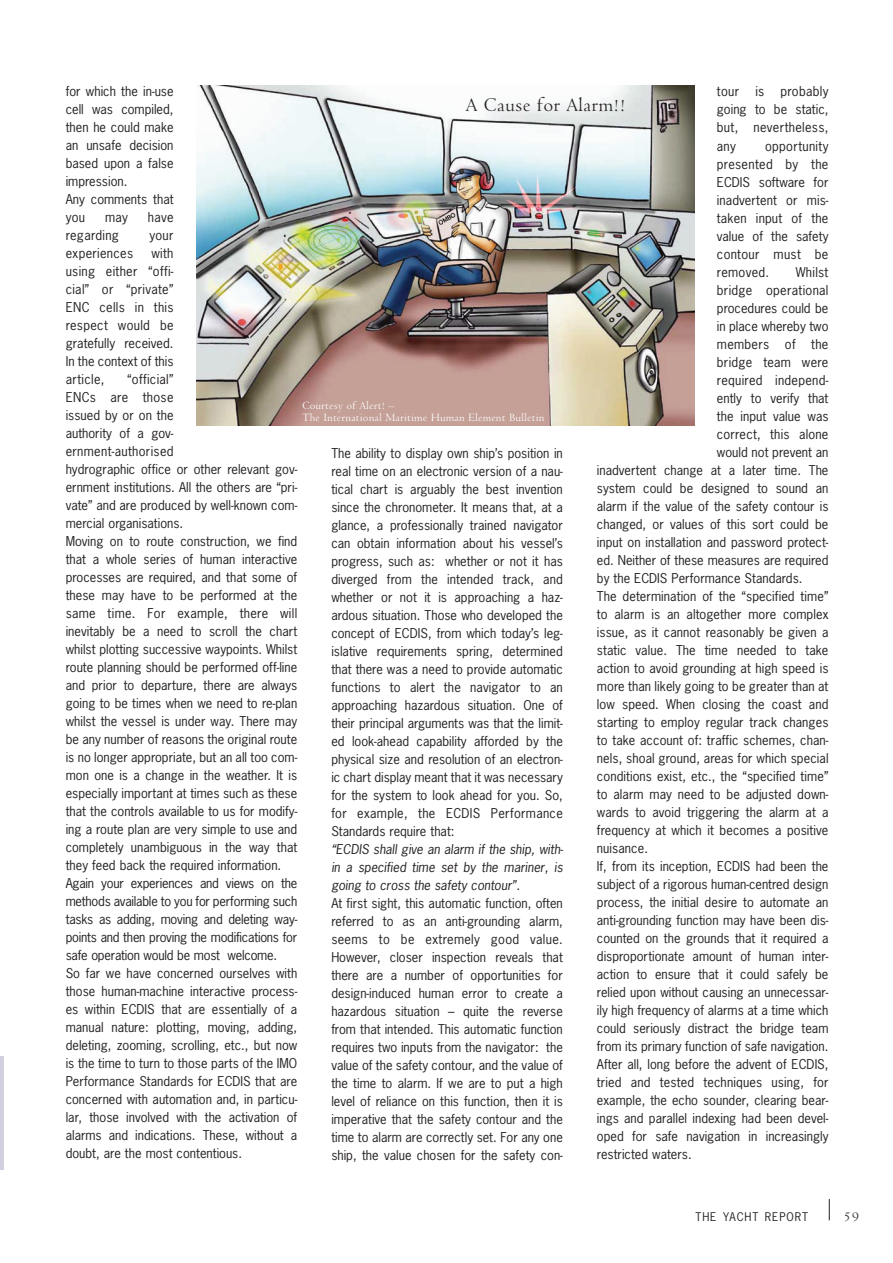
<style>
.page{position:relative;width:893px;height:1263px;background:#fff}
.page>*{position:absolute;margin:0;border:0;box-sizing:border-box;transform-origin:0 0}
.t1{font:21px "Venetian 301 BT";color:#231f20}
.t2{font:15px "Venetian 301 BT";color:#231f20}
.t3{font:12.75px/18px "News Gothic";color:#231f20;text-align:justify}
.t4{font:italic 12.75px/18px "News Gothic";color:#231f20;text-align:justify}
.t5{font:12.75px "News Gothic";letter-spacing:.025em;color:#231f20}
.t6{font:12px/12px "Venetian 301 BT";color:#fff}
.t7{font:11.25px "News Gothic";letter-spacing:.075em;color:#231f20}
</style>
<div class="page">
<svg style="left:828px;top:1199px;width:1px;height:21px"></svg>
<hr style="left:0;top:1057px;width:4px;height:113px;background:#d0d0df">
<img style="left:196px;top:85px;width:498px;height:340px">
<p class="t3" style="left:66px;top:84px;width:109px;text-align:left">for which the in-use cell was compiled, then he could make an unsafe decision based upon a false impression.<br>Any comments that you</p>
<p class="t3" style="left:717px;top:84px;width:24px">tour</p>
<p class="t3" style="left:755px;top:84px;width:10px">is</p>
<p class="t3" style="left:717px;top:84px;width:113px;text-indent:63px">probably going to be static, but, nevertheless, any</p>
<h1 class="t1" style="left:466px;top:97px;width:162px">A Cause for Alarm!!</h1>
<p class="t3" style="left:717px;top:138px;width:113px;text-indent:48px">opportunity presented by the ECDIS software for inadvertent or mis&shy;taken input of the value of the safety contour must be removed.</p>
<p class="t3" style="left:105px;top:210px;width:24px">may</p>
<p class="t3" style="left:148px;top:210px;width:27px">have</p>
<p class="t5" style="left:66px;top:231px;width:55px">regarding</p>
<p class="t3" style="left:149px;top:228px;width:26px">your</p>
<p class="t5" style="left:66px;top:249px;width:69px">experiences</p>
<p class="t3" style="left:66px;top:246px;width:109px;text-indent:86px">with using either “offi&shy;cial” or “private” ENC cells in this respect would be gratefully received.<br>In the context of this article,</p>
<p class="t3" style="left:795px;top:264px;width:34px">Whilst</p>
<p class="t5" style="left:717px;top:285px;width:113px">bridge operational</p>
<p class="t3" style="left:717px;top:300px;width:113px">procedures could be</p>
<p class="t3" style="left:717px;top:318px;width:113px">in place whereby two</p>
<p class="t5" style="left:717px;top:339px;width:113px">members of the</p>
<p class="t5" style="left:717px;top:357px;width:113px">bridge team were</p>
<p class="t5" style="left:717px;top:375px;width:113px">required independ-</p>
<p class="t3" style="left:717px;top:390px;width:113px">ently to verify that</p>
<p class="t3" style="left:717px;top:408px;width:113px">the input value was</p>
<p class="t3" style="left:717px;top:426px;width:113px">correct, this alone</p>
<p class="t3" style="left:717px;top:444px;width:113px">would not prevent an</p>
<p class="t3" style="left:597px;top:462px;width:233px">inadvertent change at a later time. The</p>
<p class="t3" style="left:597px;top:480px;width:233px">system could be designed to sound an</p>
<p class="t3" style="left:597px;top:498px;width:233px">alarm if the value of the safety contour is</p>
<p class="t3" style="left:597px;top:516px;width:233px">changed, or values of this sort could be</p>
<p class="t3" style="left:597px;top:534px;width:233px">input on installation and password protect-</p>
<p class="t3" style="left:597px;top:552px;width:233px">ed. Neither of these measures are required</p>
<p class="t3" style="left:597px;top:570px;width:207px">by the ECDIS Performance Standards.</p>
<p class="t3" style="left:597px;top:588px;width:233px">The determination of the “specified time”</p>
<p class="t3" style="left:597px;top:606px;width:233px">to alarm is an altogether more complex</p>
<p class="t3" style="left:597px;top:624px;width:233px">issue, as it cannot reasonably be given a</p>
<p class="t3" style="left:597px;top:642px;width:233px">static value. The time needed to take</p>
<p class="t3" style="left:597px;top:660px;width:233px">action to avoid grounding at high speed is</p>
<p class="t3" style="left:597px;top:678px;width:233px">more than likely going to be greater than at</p>
<p class="t3" style="left:597px;top:696px;width:233px">low speed. When closing the coast and</p>
<p class="t3" style="left:597px;top:714px;width:233px">starting to employ regular track changes</p>
<p class="t3" style="left:597px;top:732px;width:233px">to take account of: traffic schemes, chan-</p>
<p class="t3" style="left:597px;top:750px;width:233px">nels, shoal ground, areas for which special</p>
<p class="t3" style="left:597px;top:768px;width:233px">conditions exist, etc., the “specified time”</p>
<p class="t3" style="left:597px;top:786px;width:233px">to alarm may need to be adjusted down-</p>
<p class="t3" style="left:597px;top:804px;width:233px">wards to avoid triggering the alarm at a</p>
<p class="t3" style="left:597px;top:822px;width:233px">frequency at which it becomes a positive</p>
<p class="t3" style="left:597px;top:840px;width:53px">nuisance.</p>
<p class="t3" style="left:597px;top:858px;width:233px">If, from its inception, ECDIS had been the</p>
<p class="t3" style="left:597px;top:876px;width:233px">subject of a rigorous human-centred design</p>
<p class="t3" style="left:597px;top:894px;width:233px">process, the initial desire to automate an</p>
<p class="t3" style="left:597px;top:912px;width:233px">anti-grounding function may have been dis-</p>
<p class="t3" style="left:597px;top:930px;width:233px">counted on the grounds that it required a</p>
<p class="t3" style="left:597px;top:948px;width:233px">disproportionate amount of human inter-</p>
<p class="t3" style="left:597px;top:966px;width:233px">action to ensure that it could safely be</p>
<p class="t3" style="left:597px;top:984px;width:233px">relied upon without causing an unnecessar-</p>
<p class="t3" style="left:597px;top:1002px;width:233px">ily high frequency of alarms at a time which</p>
<p class="t3" style="left:597px;top:1020px;width:233px">could seriously distract the bridge team</p>
<p class="t3" style="left:597px;top:1038px;width:233px">from its primary function of safe navigation.</p>
<p class="t3" style="left:597px;top:1056px;width:233px">After all, long before the advent of ECDIS,</p>
<p class="t3" style="left:597px;top:1074px;width:233px">tried and tested techniques using, for</p>
<p class="t3" style="left:597px;top:1092px;width:233px">example, the echo sounder, clearing bear-</p>
<p class="t3" style="left:597px;top:1110px;width:233px">ings and parallel indexing had been devel-</p>
<p class="t3" style="left:597px;top:1128px;width:233px">oped for safe navigation in increasingly</p>
<p class="t3" style="left:597px;top:1146px;width:96px">restricted waters.</p>
<p class="t3" style="left:66px;top:372px;width:233px;text-align:left;text-indent:61px">“official”<br>ENCs are those<br>issued by or on the<br>authority of a gov-<br>ernment-authorised<br>hydrographic office or other relevant gov&shy;ernment institutions. All the others are “pri&shy;vate” and are produced by well-known com&shy;mercial organisations.<br>Moving on to route construction, we find that a whole series of human interactive processes are required, and that some of these may have to be performed at the same time. For example, there will inevitably be a need to scroll the chart whilst plotting successive waypoints. Whilst route planning should be performed off-line and prior to departure, there are always going to be times when we need to re-plan whilst the vessel is under way. There may be any number of reasons the original route is no longer appropriate, but an all too com&shy;mon one is a change in the weather. It is especially important at times such as these that the controls available to us for modify&shy;ing a route plan are very simple to use and completely unambiguous in the way that they feed back the required information.<br>Again your experiences and views on the methods available to you for performing such tasks as adding, moving and deleting way&shy;points and then proving the modifications for safe operation would be most welcome.<br>So far we have concerned ourselves with those human-machine interactive process&shy;es within ECDIS that are essentially of a manual nature: plotting, moving, adding, deleting, zooming, scrolling, etc., but now is the time to turn to those parts of the IMO Performance Standards for ECDIS that are concerned with automation and, in particu&shy;lar, those involved with the activation of alarms and indications. These, without a doubt, are the most contentious.</p>
<p class="t6" style="left:302px;top:401px;width:244px">Courtesy of Alert! –<br>The International Maritime Human Element Bulletin</p>
<p class="t3" style="left:331px;top:445px;width:233px">The ability to display own ship’s position in real time on an electronic version of a nau&shy;tical chart is arguably the best invention since the chronometer. It means that, at a glance, a professionally trained navigator can obtain information about his vessel’s progress, such as: whether or not it has diverged from the intended track, and whether or not it is approaching a haz&shy;ardous situation. Those who developed the concept of ECDIS, from which today’s leg&shy;islative requirements spring, determined that there was a need to provide automatic functions to alert the navigator to an approaching hazardous situation. One of their principal arguments was that the limit&shy;ed look-ahead capability afforded by the physical size and resolution of an electron&shy;ic chart display meant that it was necessary for the system to look ahead for you. So, for example, the ECDIS Performance Standards require that:</p>
<p class="t4" style="left:331px;top:841px;width:233px">“ECDIS shall give an alarm if the ship, with&shy;in a specified time set by the mariner, is going to cross the safety contour”.</p>
<p class="t3" style="left:331px;top:895px;width:233px">At first sight, this automatic function, often referred to as an anti-grounding alarm, seems to be extremely good value.<br>However, closer inspection reveals that there are a number of opportunities for design-induced human error to create a hazardous situation – quite the reverse from that intended. This automatic function requires two inputs from the navigator: the value of the safety contour, and the value of the time to alarm. If we are to put a high level of reliance on this function, then it is imperative that the safety contour and the time to alarm are correctly set. For any one ship, the value chosen for the safety con-</p>
<p class="t7" style="left:695px;top:1212px;width:114px">THE YACHT REPORT</p>
<p class="t2" style="left:843px;top:1210px;width:18px">59</p>
</div>
